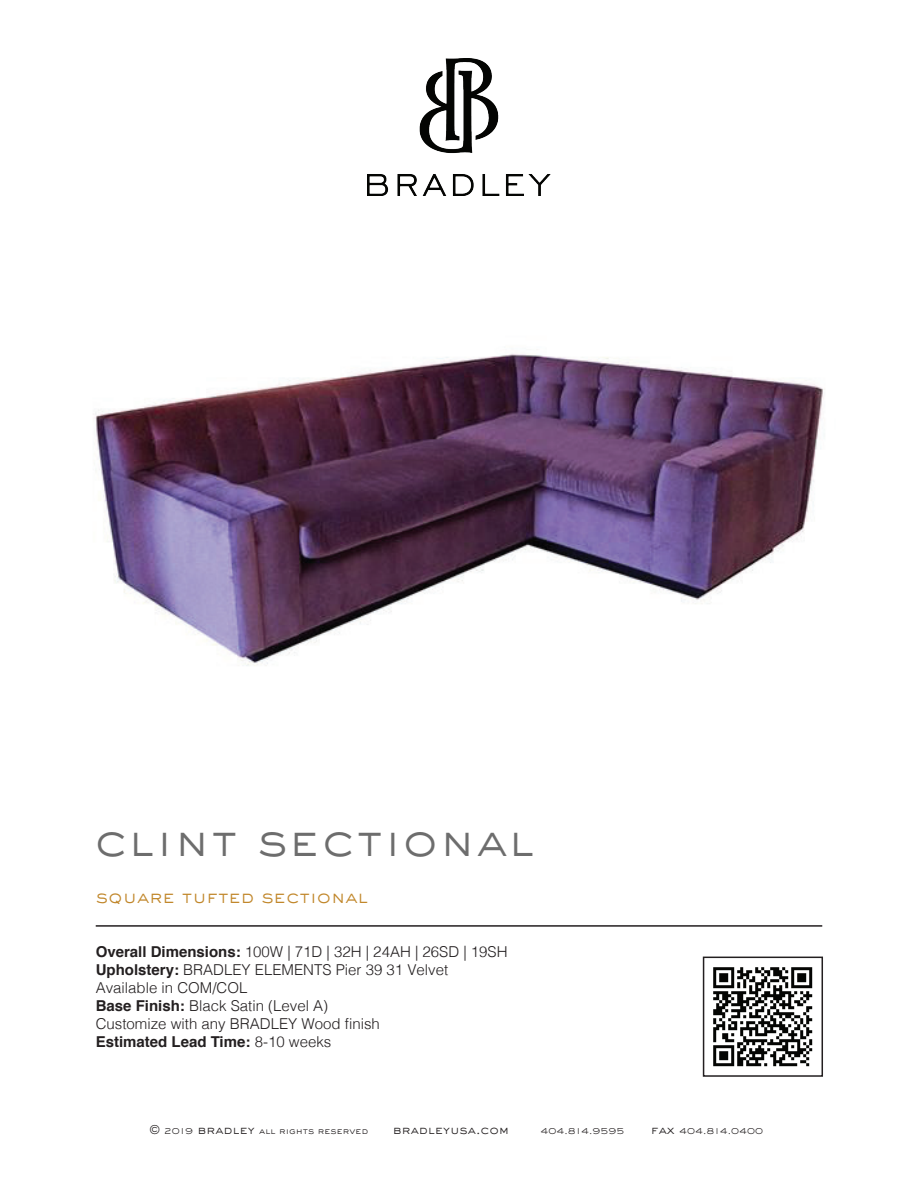
<style>
.page{position:relative;width:918px;height:1188px;background:#fff}
.page>*{position:absolute;margin:0;border:0;box-sizing:border-box;transform-origin:0 0}
.t1{font:300 45px "Sackers Gothic Std";letter-spacing:.03em;color:#6d6d6d}
.t2{font:300 18px "Sackers Gothic Std";color:#c1872b}
.t3{font:300 15px/18px "Helvetica";color:#231f20}
.t4{font:300 12px "Sackers Gothic Std";color:#231f20}
.t5{font:300 9px "Sackers Gothic Std";color:#231f20}
.s1{font-weight:700}
.s2{font-size:12px}
</style>
<div class="page">
<img style="left:94px;top:353px;width:730px;height:313px">
<img style="left:713px;top:967px;width:100px;height:100px">
<hr style="left:96px;top:925px;width:726px;height:2px;background:#231f20">
<img style="left:367px;top:59px;width:184px;height:137px">
<div style="left:703px;top:957px;width:120px;height:120px;border:2px solid #231f20"></div>
<h1 class="t1" style="left:94px;top:809px;width:442px">clint sectional</h1>
<p class="t2" style="left:96px;top:884px;width:274px">square tufted sectional</p>
<p class="t3" style="left:96px;top:942px;width:413px"><span class="s1">Overall Dimensions:</span> 100W | 71D | 32H | 24AH | 26SD | 19SH <span class="s1">Upholstery:</span> BRADLEY ELEMENTS Pier 39 31 Velvet Available in COM/COL<br><span class="s1">Base Finish:</span> Black Satin (Level A)<br>Customize with any BRADLEY Wood finish<br><span class="s1">Estimated Lead Time:</span> 8-10 weeks</p>
<p class="t5" style="left:149px;top:1125px;width:221px"><span class="s2">©</span> 2019 <span class="s2">bradley</span> all rights reserved</p>
<p class="t4" style="left:393px;top:1122px;width:118px">bradleyusa.com</p>
<p class="t5" style="left:541px;top:1125px;width:86px">404.814.9595</p>
<p class="t5" style="left:651px;top:1125px;width:114px"><span class="s2">fax</span> 404.814.0400</p>
</div>
